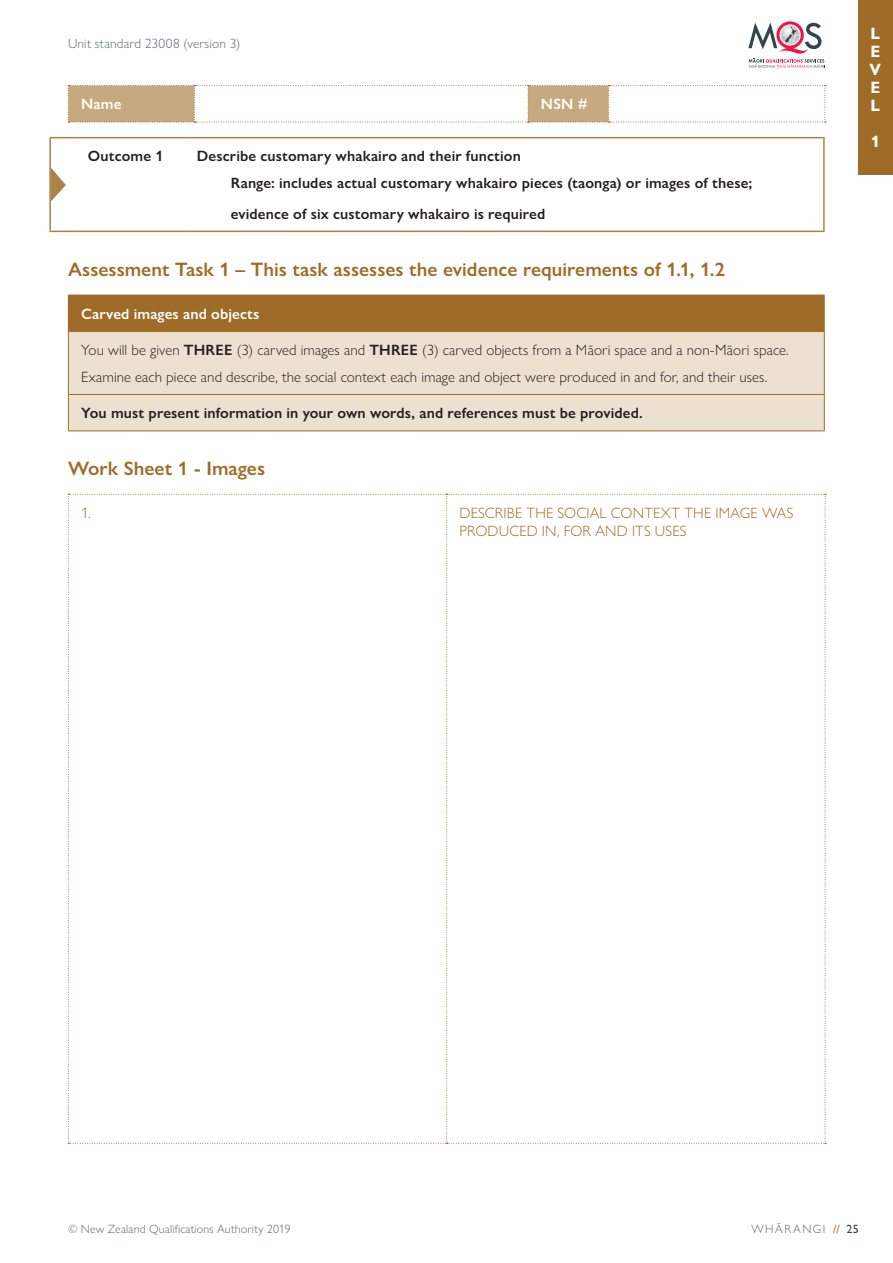
<style>
.page{position:relative;width:893px;height:1263px;background:#fff}
.page>*{position:absolute;margin:0;border:0;box-sizing:border-box;transform-origin:0 0}
.t1{font:600 19.5px "Gill Sans Nova";color:#9e6c28}
.t2{font:700 16.5px/18px "Gill Sans Nova";color:#fff;text-align:justify}
.t3{font:600 15px/26.5px "Gill Sans Nova";letter-spacing:.01em;color:#231f20}
.t4{font:300 15px/26.5px "Gill Sans Nova";letter-spacing:.005em;color:#231f20}
.t5{font:300 15px/18px "Gill Sans Nova";letter-spacing:.01em;color:#9e6c28}
.t6{font:600 15px "Gill Sans Nova";letter-spacing:.01em;color:#fff}
.t7{font:300 13.5px "Gill Sans Nova";letter-spacing:.01em;color:#586a73}
.t8{font:300 12px "Gill Sans Nova";letter-spacing:.015em;color:#586a73}
.t9{font:300 12px "Gill Sans Nova";letter-spacing:.125em;color:#586a73}
.s1{font-weight:600}
.s2{font-weight:500;color:#9e6c28}
.s3{font-weight:500;color:#33444d}
</style>
<div class="page">
<svg style="left:68px;top:85px;width:758px;height:38px"></svg>
<svg style="left:49px;top:137px;width:26px;height:1px"></svg>
<hr style="left:75px;top:137px;width:109px;height:1px;background:#ad8246">
<svg style="left:49px;top:231px;width:26px;height:1px"></svg>
<hr style="left:75px;top:231px;width:109px;height:1px;background:#ad8246">
<hr style="left:184px;top:137px;width:641px;height:1px;background:#ad8246">
<hr style="left:823px;top:138px;width:2px;height:93px;background:#ad8246">
<hr style="left:184px;top:231px;width:641px;height:1px;background:#ad8246">
<hr style="left:49px;top:138px;width:2px;height:93px;background:#ad8246">
<svg style="left:51px;top:168px;width:15px;height:33px"></svg>
<div style="left:68px;top:295px;width:756px;height:37px;background:#9e6c28"></div>
<div style="left:69px;top:332px;width:755px;height:99px;background:#ece1d1"></div>
<hr style="left:824px;top:295px;width:1px;height:36px;background:#9e6c28">
<hr style="left:68px;top:331px;width:757px;height:1px;background:#9e6c28">
<hr style="left:68px;top:332px;width:1px;height:62px;background:#9e6c28">
<hr style="left:824px;top:332px;width:1px;height:62px;background:#9e6c28">
<hr style="left:68px;top:394px;width:757px;height:1px;background:#9e6c28">
<hr style="left:68px;top:395px;width:1px;height:36px;background:#9e6c28">
<hr style="left:824px;top:395px;width:1px;height:36px;background:#9e6c28">
<hr style="left:68px;top:431px;width:757px;height:1px;background:#9e6c28">
<svg style="left:68px;top:494px;width:758px;height:650px"></svg>
<svg style="left:748px;top:21px;width:77px;height:47px"></svg>
<div style="left:858px;top:0;width:35px;height:175px;background:#9e6c28"></div>
<p class="t7" style="left:68px;top:38px;width:174px">Unit standard 23008 (version 3)</p>
<p class="t2" style="left:869px;top:25px;width:13px">L E V E L</p>
<p class="t2" style="left:871px;top:133px;width:11px">1</p>
<p class="t6" style="left:81px;top:99px;width:42px">Name</p>
<p class="t6" style="left:541px;top:99px;width:48px">NSN #</p>
<p class="t3" style="left:88px;top:145px;width:77px">Outcome 1</p>
<p class="t3" style="left:231px;top:145px;width:523px;text-indent:-34px">Describe customary whakairo and their function<br>Range: includes actual customary whakairo pieces (taonga) or images of these;</p>
<p class="t3" style="left:231px;top:202px;width:316px">evidence of six customary whakairo is required</p>
<h1 class="t1" style="left:68px;top:263px;width:659px">Assessment Task 1 – This task assesses the evidence requirements of 1.1, 1.2</h1>
<p class="t6" style="left:81px;top:309px;width:180px">Carved images and objects</p>
<p class="t4" style="left:81px;top:339px;width:709px">You will be given <span class="s1">THREE</span> (3) carved images and <span class="s1">THREE</span> (3) carved objects from a Māori space and a non-Māori space.<br>Examine each piece and describe, the social context each image and object were produced in and for, and their uses.</p>
<p class="t3" style="left:81px;top:401px;width:563px">You must present information in your own words, and references must be provided.</p>
<h1 class="t1" style="left:68px;top:462px;width:199px">Work Sheet 1 - Images</h1>
<p class="t5" style="left:81px;top:506px;width:11px">1.</p>
<p class="t5" style="left:459px;top:506px;width:336px">DESCRIBE THE SOCIAL CONTEXT THE IMAGE WAS<br>PRODUCED IN, FOR AND ITS USES</p>
<p class="t8" style="left:68px;top:1225px;width:224px">© New Zealand Qualifications Authority 2019</p>
<p class="t9" style="left:751px;top:1225px;width:109px">WHĀRANGI <span class="s2">//</span> <span class="s3">25</span></p>
</div>
